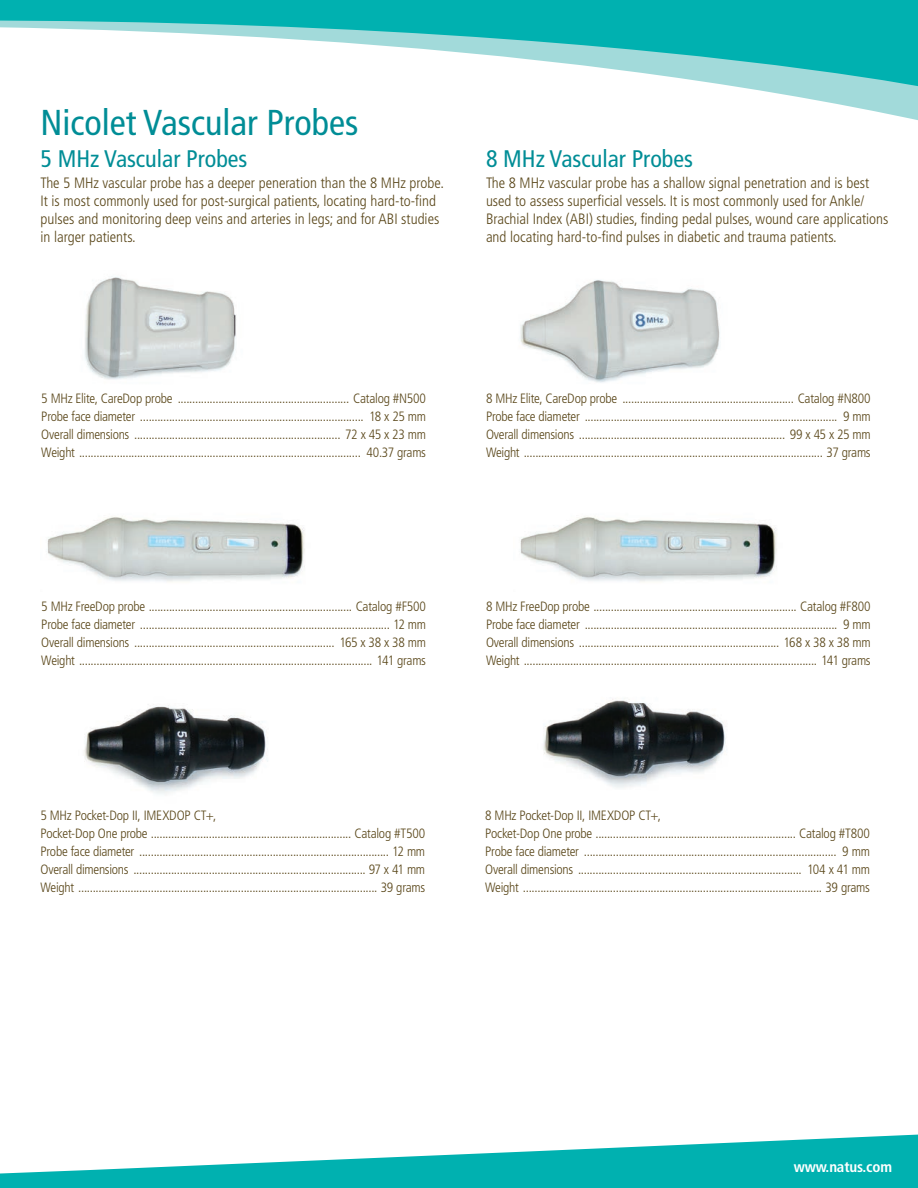
<style>
.page{position:relative;width:918px;height:1188px;background:#fff}
.page>*{position:absolute;margin:0;border:0;box-sizing:border-box;transform-origin:0 0}
.t1{font:condensed 36px "Frutiger LT Std";color:#008d96}
.t2{font:condensed 24px "Frutiger LT Std";color:#008d96}
.t3{font:300 condensed 15px/18px "Frutiger LT Std";color:#5a471a}
.t4{font:700 condensed 15px "Frutiger LT Std";letter-spacing:-.01em;color:#fff}
.t5{font:300 condensed 13.5px/18px "Frutiger LT Std";letter-spacing:-.02em;color:#5a471a;text-align:justify}
</style>
<div class="page">
<svg style="left:752px;top:89px;width:166px;height:31px"></svg>
<svg style="left:0;top:0;width:918px;height:89px"></svg>
<svg style="left:0;top:1134px;width:918px;height:54px;fill:#00b1b0"></svg>
<img style="left:47px;top:516px;width:258px;height:66px">
<img style="left:84px;top:277px;width:152px;height:103px">
<img style="left:84px;top:705px;width:184px;height:89px">
<img style="left:520px;top:280px;width:200px;height:103px">
<img style="left:543px;top:699px;width:183px;height:89px">
<img style="left:520px;top:516px;width:257px;height:66px">
<h1 class="t1" style="left:40px;top:102px;width:319px">Nicolet Vascular Probes</h1>
<h2 class="t2" style="left:40px;top:144px;width:208px">5 MHz Vascular Probes</h2>
<p class="t3" style="left:40px;top:174px;width:405px">The 5 MHz vascular probe has a deeper peneration than the 8 MHz probe.<br>It is most commonly used for post-surgical patients, locating hard-to-find pulses and monitoring deep veins and arteries in legs; and for ABI studies in larger patients.</p>
<h2 class="t2" style="left:486px;top:144px;width:208px">8 MHz Vascular Probes</h2>
<p class="t3" style="left:486px;top:174px;width:404px">The 8 MHz vascular probe has a shallow signal penetration and is best used to assess superficial vessels. It is most commonly used for Ankle/ Brachial Index (ABI) studies, finding pedal pulses, wound care applications and locating hard-to-find pulses in diabetic and trauma patients.</p>
<p class="t5" style="left:41px;top:390px;width:386px">5 MHz Elite, CareDop probe ........................................................... Catalog #N500<br>Probe face diameter ............................................................................. 18 x 25 mm Overall dimensions ....................................................................... 72 x 45 x 23 mm Weight ................................................................................................. 40.37 grams</p>
<p class="t5" style="left:41px;top:597px;width:386px">5 MHz FreeDop probe ...................................................................... Catalog #F500<br>Probe face diameter ...................................................................................... 12 mm Overall dimensions ..................................................................... 165 x 38 x 38 mm Weight ..................................................................................................... 141 grams</p>
<p class="t5" style="left:40px;top:807px;width:386px;text-align:left">5 MHz Pocket-Dop II, IMEXDOP CT+,<br>Pocket-Dop One probe ..................................................................... Catalog #T500<br>Probe face diameter ...................................................................................... 12 mm Overall dimensions ................................................................................ 97 x 41 mm Weight ....................................................................................................... 39 grams</p>
<p class="t5" style="left:486px;top:390px;width:386px">8 MHz Elite, CareDop probe ........................................................... Catalog #N800<br>Probe face diameter ....................................................................................... 9 mm Overall dimensions ....................................................................... 99 x 45 x 25 mm Weight ....................................................................................................... 37 grams</p>
<p class="t5" style="left:486px;top:597px;width:386px">8 MHz FreeDop probe ...................................................................... Catalog #F800<br>Probe face diameter ....................................................................................... 9 mm Overall dimensions ..................................................................... 168 x 38 x 38 mm Weight ..................................................................................................... 141 grams</p>
<p class="t5" style="left:485px;top:807px;width:386px;text-align:left">8 MHz Pocket-Dop II, IMEXDOP CT+,<br>Pocket-Dop One probe ..................................................................... Catalog #T800<br>Probe face diameter ....................................................................................... 9 mm Overall dimensions ............................................................................. 104 x 41 mm Weight ....................................................................................................... 39 grams</p>
<p class="t4" style="left:794px;top:1158px;width:100px">www.natus.com</p>
</div>
